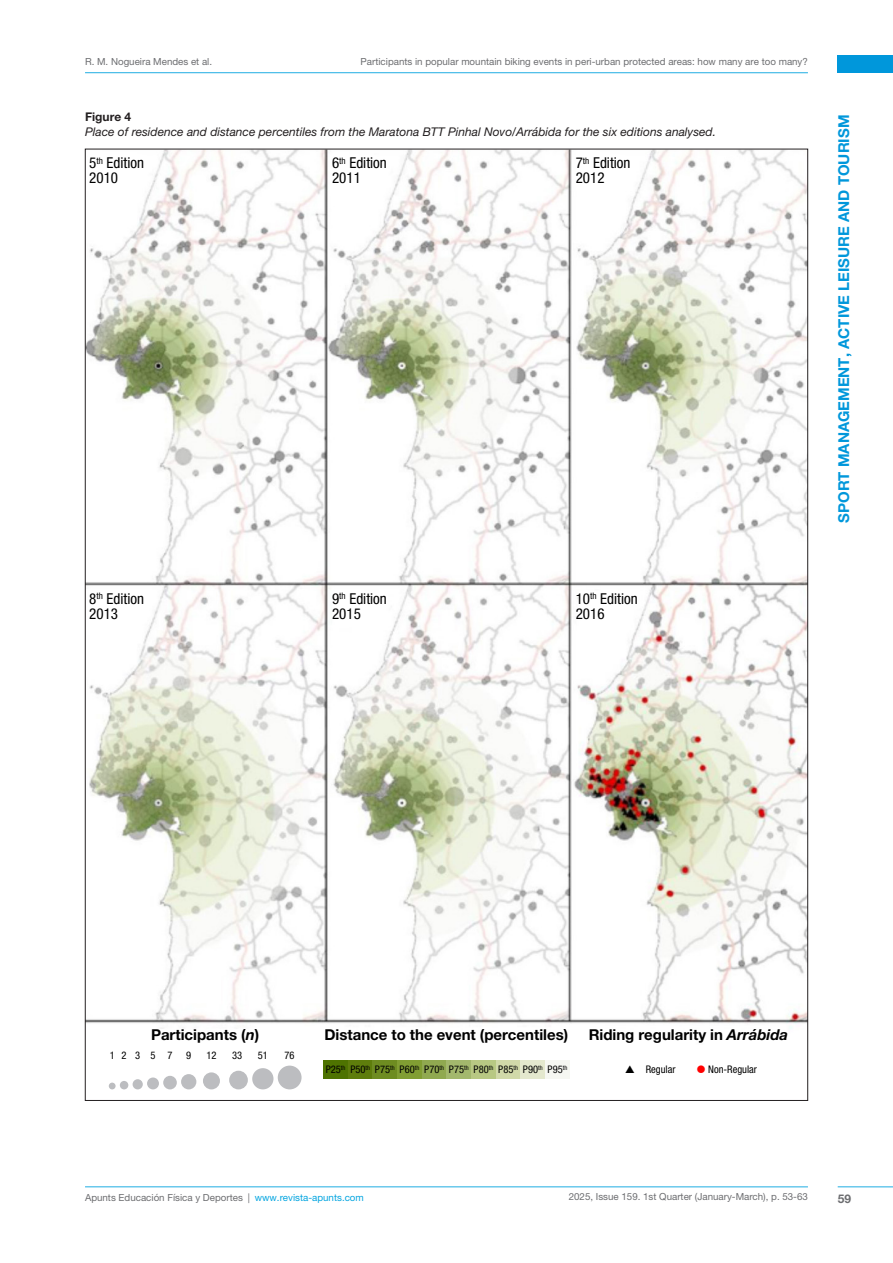
<style>
.page{position:relative;width:893px;height:1263px;background:#fff}
.page>*{position:absolute;margin:0;border:0;box-sizing:border-box;transform-origin:0 0}
.B-TITULO2{font:condensed 15px "Helvetica Neue LT Pro";color:#000}
.B-TITULO2-2{font:700 15px "Helvetica Neue LT Pro";color:#000}
.t1{font:700 15px "Helvetica Neue LT Pro";color:#0097db}
.F-TITULO-TABLA{font:italic 12px "Helvetica Neue LT Pro";color:#231f20}
.F-TITULO-TABLA-2{font:700 12px "Helvetica Neue LT Pro";color:#231f20}
.t2{font:700 12px "Helvetica Neue LT Pro";color:#6c6d70}
.B-TITULO2-3{font:condensed 10.5px "Helvetica Neue LT Pro";color:#000}
.t3{font:9.75px "Helvetica Neue LT Pro";color:#6c6d70}
.s1{font-style:italic}
.s2{color:#04a5e0}
</style>
<div class="page">
<hr style="left:85px;top:72px;width:723px;height:1px;background:#1fade3">
<div style="left:838px;top:56px;width:55px;height:17px;background:#0097db"></div>
<hr style="left:85px;top:1186px;width:723px;height:1px;background:#1fade3">
<hr style="left:838px;top:1186px;width:55px;height:1px;background:#1fade3">
<img style="left:87px;top:151px;width:719px;height:930px">
<div style="left:109px;top:1082px;width:7px;height:7px;background:#bcbdc0;border-radius:50%"></div>
<div style="left:163px;top:1076px;width:14px;height:13px;background:#bcbdc0;border-radius:50%"></div>
<div style="left:120px;top:1081px;width:8px;height:8px;background:#bcbdc0;border-radius:50%"></div>
<div style="left:181px;top:1074px;width:15px;height:15px;background:#bcbdc0;border-radius:50%"></div>
<div style="left:133px;top:1079px;width:10px;height:10px;background:#bcbdc0;border-radius:50%"></div>
<div style="left:203px;top:1072px;width:17px;height:17px;background:#bcbdc0;border-radius:50%"></div>
<div style="left:252px;top:1068px;width:21px;height:21px;background:#bcbdc0;border-radius:50%"></div>
<div style="left:147px;top:1077px;width:12px;height:12px;background:#bcbdc0;border-radius:50%"></div>
<div style="left:229px;top:1071px;width:19px;height:18px;background:#bcbdc0;border-radius:50%"></div>
<div style="left:278px;top:1065px;width:24px;height:24px;background:#bcbdc0;border-radius:50%"></div>
<div style="left:323px;top:1060px;width:25px;height:19px;background:#4e7301"></div>
<div style="left:348px;top:1060px;width:24px;height:19px;background:#5e7d0c"></div>
<div style="left:372px;top:1060px;width:25px;height:19px;background:#6e8c21"></div>
<div style="left:397px;top:1060px;width:25px;height:19px;background:#819e33"></div>
<div style="left:422px;top:1060px;width:24px;height:19px;background:#90a950"></div>
<div style="left:446px;top:1060px;width:25px;height:19px;background:#a3b86d"></div>
<div style="left:471px;top:1060px;width:25px;height:19px;background:#b8c883"></div>
<div style="left:496px;top:1060px;width:24px;height:19px;background:#d1d9a9"></div>
<div style="left:520px;top:1060px;width:25px;height:19px;background:#e4e8ce"></div>
<div style="left:545px;top:1060px;width:25px;height:19px;background:#f6f7f2"></div>
<svg style="left:626px;top:1065px;width:8px;height:8px"></svg>
<svg style="left:697px;top:1065px;width:8px;height:8px"></svg>
<p class="t3" style="left:85px;top:55px;width:129px">R. M. Nogueira Mendes et al.</p>
<p class="t3" style="left:361px;top:56px;width:449px">Participants in popular mountain biking events in peri-urban protected areas: how many are too many?</p>
<p class="F-TITULO-TABLA-2" style="left:85px;top:110px;width:48px">Figure 4</p>
<p class="F-TITULO-TABLA" style="left:85px;top:125px;width:632px">Place of residence and distance percentiles from the Maratona BTT Pinhal Novo/Arrábida for the six editions analysed.</p>
<p class="B-TITULO2" style="left:89px;top:154px;width:56px">5<sup>th</sup> Edition</p>
<p class="B-TITULO2" style="left:89px;top:169px;width:30px">2010</p>
<p class="B-TITULO2" style="left:332px;top:154px;width:56px">6<sup>th</sup> Edition</p>
<p class="B-TITULO2" style="left:332px;top:169px;width:30px">2011</p>
<p class="B-TITULO2" style="left:576px;top:154px;width:56px">7<sup>th</sup> Edition</p>
<p class="B-TITULO2" style="left:576px;top:169px;width:30px">2012</p>
<p class="B-TITULO2" style="left:89px;top:590px;width:56px">8<sup>th</sup> Edition</p>
<p class="B-TITULO2" style="left:89px;top:605px;width:30px">2013</p>
<p class="B-TITULO2" style="left:332px;top:590px;width:56px">9<sup>th</sup> Edition</p>
<p class="B-TITULO2" style="left:332px;top:605px;width:30px">2015</p>
<p class="B-TITULO2" style="left:576px;top:590px;width:63px">10<sup>th</sup> Edition</p>
<p class="B-TITULO2" style="left:576px;top:605px;width:30px">2016</p>
<h1 class="t1" style="left:835px;top:523px;width:410px;rotate:-90deg">SPORT MANAGEMENT, ACTIVE LEISURE AND TOURISM</h1>
<p class="B-TITULO2-2" style="left:151px;top:1025px;width:110px">Participants (<span class="s1">n</span>)</p>
<p class="B-TITULO2-2" style="left:324px;top:1025px;width:245px">Distance to the event (percentiles)</p>
<p class="B-TITULO2-2" style="left:589px;top:1025px;width:201px">Riding regularity in <span class="s1">Arrábida</span></p>
<p class="B-TITULO2-3" style="left:110px;top:1049px;width:7px">1</p>
<p class="B-TITULO2-3" style="left:122px;top:1049px;width:7px">2</p>
<p class="B-TITULO2-3" style="left:135px;top:1049px;width:7px">3</p>
<p class="B-TITULO2-3" style="left:150px;top:1049px;width:7px">5</p>
<p class="B-TITULO2-3" style="left:167px;top:1049px;width:7px">7</p>
<p class="B-TITULO2-3" style="left:186px;top:1049px;width:7px">9</p>
<p class="B-TITULO2-3" style="left:206px;top:1049px;width:12px">12</p>
<p class="B-TITULO2-3" style="left:232px;top:1049px;width:12px">33</p>
<p class="B-TITULO2-3" style="left:258px;top:1049px;width:12px">51</p>
<p class="B-TITULO2-3" style="left:285px;top:1049px;width:12px">76</p>
<p class="B-TITULO2-3" style="left:326px;top:1063px;width:21px">P25<sup>th</sup></p>
<p class="B-TITULO2-3" style="left:350px;top:1063px;width:21px">P50<sup>th</sup></p>
<p class="B-TITULO2-3" style="left:375px;top:1063px;width:21px">P75<sup>th</sup></p>
<p class="B-TITULO2-3" style="left:400px;top:1063px;width:21px">P60<sup>th</sup></p>
<p class="B-TITULO2-3" style="left:424px;top:1063px;width:21px">P70<sup>th</sup></p>
<p class="B-TITULO2-3" style="left:449px;top:1063px;width:21px">P75<sup>th</sup></p>
<p class="B-TITULO2-3" style="left:474px;top:1063px;width:21px">P80<sup>th</sup></p>
<p class="B-TITULO2-3" style="left:498px;top:1063px;width:21px">P85<sup>th</sup></p>
<p class="B-TITULO2-3" style="left:523px;top:1063px;width:21px">P90<sup>th</sup></p>
<p class="B-TITULO2-3" style="left:548px;top:1063px;width:21px">P95<sup>th</sup></p>
<p class="B-TITULO2-3" style="left:646px;top:1063px;width:31px">Regular</p>
<p class="B-TITULO2-3" style="left:708px;top:1063px;width:50px">Non-Regular</p>
<p class="t3" style="left:85px;top:1192px;width:280px">Apunts Educación Física y Deportes | <span class="s2">www.revista-apunts.com</span></p>
<p class="t3" style="left:569px;top:1191px;width:241px">2025, Issue 159. 1st Quarter (January-March), p. 53-63</p>
<p class="t2" style="left:838px;top:1191px;width:15px">59</p>
</div>
